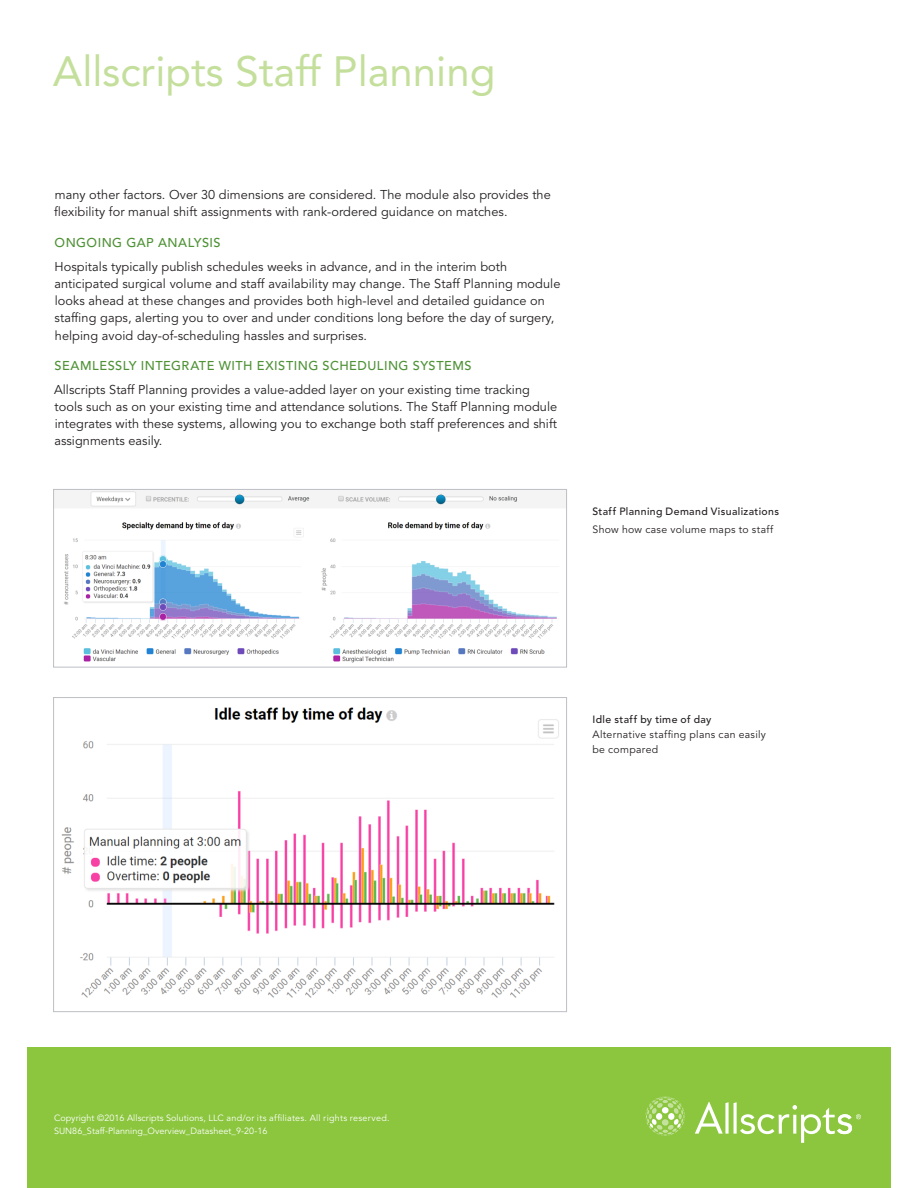
<style>
.page{position:relative;width:918px;height:1188px;background:#fff}
.page>*{position:absolute;margin:0;border:0;box-sizing:border-box;transform-origin:0 0}
.Product_Name_Back_Pa{font:42px "Avenir LT Std";color:#c4df9b}
.Bodycopy{font:12.75px/17.2px "Avenir LT Std";letter-spacing:.005em;color:#231f20}
._3_-Subheads_CAPS{font:500 12.75px "Avenir LT Std";letter-spacing:.035em;color:#4f9236}
.Captions{font:10.5px/15px "Avenir LT Std";letter-spacing:.03em;color:#231f20}
.Captions-2{font:500 10.5px "Avenir LT Std";letter-spacing:.035em;color:#231f20}
.t1{font:9px "Avenir LT Std";letter-spacing:.005em;color:#fff}
</style>
<div class="page">
<div style="left:27px;top:1047px;width:864px;height:141px;background:#8bc63e"></div>
<svg style="left:646px;top:1096px;width:39px;height:40px"></svg>
<svg style="left:695px;top:1102px;width:166px;height:41px"></svg>
<img style="left:55px;top:491px;width:510px;height:172px">
<div style="left:53px;top:489px;width:514px;height:178px;border:1px solid #bdbfc5"></div>
<img style="left:61px;top:707px;width:498px;height:291px">
<div style="left:53px;top:697px;width:514px;height:315px;border:1px solid #bdbfc5"></div>
<p class="Product_Name_Back_Pa" style="left:53px;top:47px;width:444px">Allscripts Staff Planning</p>
<p class="Bodycopy" style="left:54px;top:186px;width:498px">many other factors. Over 30 dimensions are considered. The module also provides the flexibility for manual shift assignments with rank-ordered guidance on matches.</p>
<p class="_3_-Subheads_CAPS" style="left:55px;top:235px;width:168px">ONGOING GAP ANALYSIS</p>
<p class="Bodycopy" style="left:54px;top:258px;width:508px">Hospitals typically publish schedules weeks in advance, and in the interim both anticipated surgical volume and staff availability may change. The Staff Planning module looks ahead at these changes and provides both high-level and detailed guidance on staffing gaps, alerting you to over and under conditions long before the day of surgery, helping avoid day-of-scheduling hassles and surprises.</p>
<p class="_3_-Subheads_CAPS" style="left:55px;top:358px;width:418px">SEAMLESSLY INTEGRATE WITH EXISTING SCHEDULING SYSTEMS</p>
<p class="Bodycopy" style="left:54px;top:381px;width:505px">Allscripts Staff Planning provides a value-added layer on your existing time tracking tools such as on your existing time and attendance solutions. The Staff Planning module integrates with these systems, allowing you to exchange both staff preferences and shift assignments easily.</p>
<p class="Captions-2" style="left:592px;top:505px;width:188px">Staff Planning Demand Visualizations</p>
<p class="Captions" style="left:592px;top:522px;width:182px">Show how case volume maps to staff</p>
<p class="Captions-2" style="left:592px;top:714px;width:121px">Idle staff by time of day</p>
<p class="Captions" style="left:592px;top:727px;width:175px">Alternative staffing plans can easily be compared</p>
<p class="t1" style="left:54px;top:1112px;width:337px">Copyright ©2016 Allscripts Solutions, LLC and/or its affiliates. All rights reserved.</p>
<p class="t1" style="left:54px;top:1126px;width:215px">SUN86_Staff-Planning_Overview_Datasheet_9-20-16</p>
</div>
